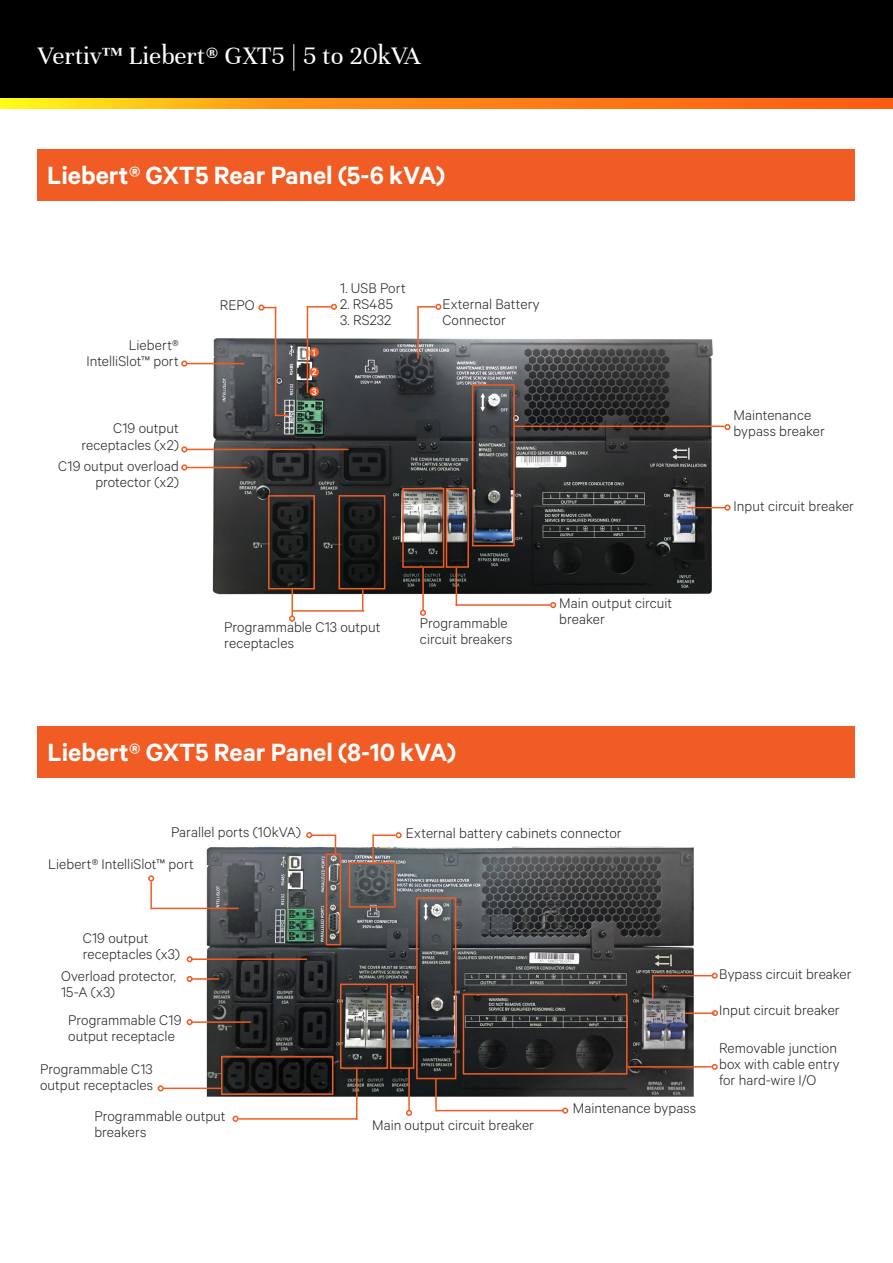
<style>
.page{position:relative;width:893px;height:1263px;background:#fff}
.page>*{position:absolute;margin:0;border:0;box-sizing:border-box;transform-origin:0 0}
.t1{font:27px "Unna";color:#fff}
.Orange_Box_Heading{font:600 24px "Calibre";color:#fff}
.Vertiv_Orange_Main_H{font:300 13.5px/16.2px "Calibre";letter-spacing:.005em;color:#231f20}
.Orange_Box_Heading-2{font:500 9px "Calibre";color:#fff}
</style>
<div class="page">
<div style="left:0;top:0;width:893px;height:108px;background:#000"></div>
<svg style="left:0;top:98px;width:893px;height:11px;background:#ff9014"></svg>
<div style="left:37px;top:149px;width:817px;height:52px;background:#f15b24"></div>
<img style="left:201px;top:311px;width:530px;height:297px">
<hr style="left:291px;top:589px;width:2px;height:27px;background:#f15b24">
<div style="left:339px;top:495px;width:46px;height:94px;border:2px solid #f15b24"></div>
<div style="left:268px;top:495px;width:47px;height:94px;border:2px solid #f15b24"></div>
<div style="left:402px;top:488px;width:42px;height:80px;border:2px solid #f15b24"></div>
<div style="left:446px;top:488px;width:23px;height:80px;border:2px solid #f15b24"></div>
<hr style="left:422px;top:568px;width:2px;height:43px;background:#f15b24">
<hr style="left:456px;top:568px;width:1px;height:38px;background:#f15b24">
<hr style="left:514px;top:425px;width:210px;height:2px;background:#f15b24">
<hr style="left:456px;top:604px;width:94px;height:2px;background:#f15b24">
<hr style="left:687px;top:507px;width:39px;height:1px;background:#f15b24">
<svg style="left:362px;top:589px;width:1px;height:21px"></svg>
<hr style="left:292px;top:610px;width:72px;height:2px;background:#f15b24">
<svg style="left:276px;top:415px;width:12px;height:1px"></svg>
<hr style="left:187px;top:363px;width:57px;height:1px;background:#f15b24">
<hr style="left:307px;top:306px;width:1px;height:87px;background:#f15b24">
<hr style="left:275px;top:307px;width:1px;height:109px;background:#f15b24">
<hr style="left:307px;top:306px;width:24px;height:2px;background:#f15b24">
<hr style="left:417px;top:307px;width:2px;height:52px;background:#f15b24">
<div style="left:258px;top:304px;width:6px;height:7px;border:2px solid #f15b24;border-radius:50%"></div>
<div style="left:181px;top:360px;width:6px;height:7px;border:2px solid #f15b24;border-radius:50%"></div>
<svg style="left:331px;top:304px;width:6px;height:6px"></svg>
<svg style="left:417px;top:304px;width:24px;height:6px"></svg>
<svg style="left:724px;top:505px;width:6px;height:6px"></svg>
<svg style="left:724px;top:424px;width:6px;height:6px"></svg>
<svg style="left:550px;top:602px;width:6px;height:6px"></svg>
<svg style="left:420px;top:610px;width:6px;height:6px"></svg>
<div style="left:289px;top:615px;width:6px;height:7px;border:2px solid #f15b24;border-radius:50%"></div>
<div style="left:37px;top:726px;width:818px;height:52px;background:#f15b24"></div>
<img style="left:181px;top:834px;width:535px;height:281px">
<div style="left:326px;top:853px;width:15px;height:92px;border:2px solid #f15b24"></div>
<div style="left:349px;top:862px;width:47px;height:46px;border:2px solid #f15b24"></div>
<div style="left:221px;top:1056px;width:112px;height:39px;border:2px solid #f15b24"></div>
<div style="left:340px;top:983px;width:48px;height:86px;border:2px solid #f15b24"></div>
<div style="left:390px;top:983px;width:24px;height:86px;border:2px solid #f15b24"></div>
<div style="left:463px;top:993px;width:165px;height:81px;border:2px solid #f15b24"></div>
<div style="left:416px;top:897px;width:40px;height:182px;border:2px solid #f15b24"></div>
<div style="left:472px;top:384px;width:43px;height:162px;border:2px solid #f15b24"></div>
<svg style="left:652px;top:976px;width:1px;height:23px"></svg>
<hr style="left:652px;top:975px;width:60px;height:1px;background:#f15b24">
<hr style="left:628px;top:1066px;width:84px;height:1px;background:#f15b24">
<hr style="left:435px;top:1078px;width:2px;height:33px;background:#f15b24">
<hr style="left:436px;top:1110px;width:127px;height:1px;background:#f15b24">
<hr style="left:408px;top:1067px;width:2px;height:43px;background:#f15b24">
<hr style="left:356px;top:1069px;width:1px;height:51px;background:#f15b24">
<hr style="left:239px;top:1118px;width:118px;height:2px;background:#f15b24">
<hr style="left:163px;top:1087px;width:58px;height:2px;background:#f15b24">
<hr style="left:191px;top:958px;width:116px;height:2px;background:#f15b24">
<hr style="left:187px;top:449px;width:162px;height:1px;background:#f15b24">
<hr style="left:191px;top:978px;width:28px;height:2px;background:#f15b24">
<hr style="left:187px;top:467px;width:60px;height:1px;background:#f15b24">
<hr style="left:191px;top:1021px;width:60px;height:2px;background:#f15b24">
<hr style="left:151px;top:908px;width:88px;height:1px;background:#f15b24">
<hr style="left:150px;top:881px;width:2px;height:28px;background:#f15b24">
<svg style="left:335px;top:836px;width:1px;height:18px"></svg>
<hr style="left:312px;top:834px;width:24px;height:2px;background:#f15b24">
<hr style="left:372px;top:835px;width:2px;height:27px;background:#f15b24">
<hr style="left:372px;top:834px;width:24px;height:2px;background:#f15b24">
<svg style="left:148px;top:875px;width:6px;height:6px"></svg>
<svg style="left:306px;top:832px;width:6px;height:6px"></svg>
<svg style="left:396px;top:832px;width:6px;height:6px"></svg>
<svg style="left:158px;top:1085px;width:6px;height:6px"></svg>
<div style="left:232px;top:1116px;width:7px;height:6px;border:2px solid #f15b24;border-radius:50%"></div>
<svg style="left:187px;top:956px;width:6px;height:6px"></svg>
<svg style="left:181px;top:446px;width:6px;height:6px"></svg>
<svg style="left:187px;top:976px;width:6px;height:6px"></svg>
<div style="left:181px;top:464px;width:6px;height:7px;border:2px solid #f15b24;border-radius:50%"></div>
<svg style="left:187px;top:1019px;width:6px;height:6px"></svg>
<svg style="left:406px;top:1110px;width:6px;height:6px"></svg>
<div style="left:562px;top:1107px;width:6px;height:7px;border:2px solid #f15b24;border-radius:50%"></div>
<svg style="left:712px;top:973px;width:6px;height:6px"></svg>
<svg style="left:712px;top:1064px;width:6px;height:6px"></svg>
<div style="left:309px;top:347px;width:10px;height:10px;background:#f15b24;border-radius:50%"></div>
<div style="left:309px;top:367px;width:10px;height:10px;background:#f15b24;border-radius:50%"></div>
<div style="left:309px;top:387px;width:10px;height:9px;background:#f15b24;border-radius:50%"></div>
<hr style="left:685px;top:1012px;width:30px;height:2px;background:#f15b24">
<svg style="left:712px;top:1010px;width:6px;height:6px"></svg>
<h1 class="t1" style="left:38px;top:40px;width:384px">Vertiv™ Liebert® GXT5 | 5 to 20kVA</h1>
<p class="Orange_Box_Heading" style="left:47px;top:159px;width:400px">Liebert® GXT5 Rear Panel (5-6 kVA)</p>
<p class="Vertiv_Orange_Main_H" style="left:87px;top:336px;width:94px;text-align:right">Liebert®<br>IntelliSlot™ port</p>
<p class="Vertiv_Orange_Main_H" style="left:81px;top:420px;width:99px;text-align:right">C19 output receptacles (x2)</p>
<p class="Vertiv_Orange_Main_H" style="left:58px;top:457px;width:122px;text-align:right">C19 output overload protector (x2)</p>
<p class="Vertiv_Orange_Main_H" style="left:220px;top:297px;width:36px">REPO</p>
<p class="Orange_Box_Heading-2" style="left:312px;top:346px;width:5px">1</p>
<p class="Orange_Box_Heading-2" style="left:312px;top:366px;width:6px">2</p>
<p class="Orange_Box_Heading-2" style="left:312px;top:385px;width:6px">3</p>
<p class="Vertiv_Orange_Main_H" style="left:340px;top:279px;width:67px">1. USB Port</p>
<p class="Vertiv_Orange_Main_H" style="left:340px;top:295px;width:54px">2. RS485</p>
<p class="Vertiv_Orange_Main_H" style="left:340px;top:312px;width:53px">3. RS232</p>
<p class="Vertiv_Orange_Main_H" style="left:442px;top:295px;width:99px">External Battery<br>Connector</p>
<p class="Vertiv_Orange_Main_H" style="left:224px;top:618px;width:158px">Programmable C13 output receptacles</p>
<p class="Vertiv_Orange_Main_H" style="left:420px;top:614px;width:94px">Programmable circuit breakers</p>
<p class="Vertiv_Orange_Main_H" style="left:559px;top:594px;width:115px">Main output circuit breaker</p>
<p class="Vertiv_Orange_Main_H" style="left:734px;top:406px;width:93px">Maintenance bypass breaker</p>
<p class="Vertiv_Orange_Main_H" style="left:734px;top:497px;width:122px">Input circuit breaker</p>
<p class="Orange_Box_Heading" style="left:47px;top:736px;width:410px">Liebert® GXT5 Rear Panel (8-10 kVA)</p>
<p class="Vertiv_Orange_Main_H" style="left:171px;top:823px;width:132px">Parallel ports (10kVA)</p>
<p class="Vertiv_Orange_Main_H" style="left:406px;top:824px;width:217px">External battery cabinets connector</p>
<p class="Vertiv_Orange_Main_H" style="left:48px;top:855px;width:147px">Liebert® IntelliSlot™ port</p>
<p class="Vertiv_Orange_Main_H" style="left:83px;top:929px;width:99px">C19 output receptacles (x3)</p>
<p class="Vertiv_Orange_Main_H" style="left:61px;top:967px;width:116px">Overload protector,<br>15-A (x3)</p>
<p class="Vertiv_Orange_Main_H" style="left:68px;top:1011px;width:115px">Programmable C19 output receptacle</p>
<p class="Vertiv_Orange_Main_H" style="left:40px;top:1060px;width:115px">Programmable C13 output receptacles</p>
<p class="Vertiv_Orange_Main_H" style="left:94px;top:1107px;width:133px">Programmable output breakers</p>
<p class="Vertiv_Orange_Main_H" style="left:372px;top:1116px;width:163px">Main output circuit breaker</p>
<p class="Vertiv_Orange_Main_H" style="left:573px;top:1099px;width:125px">Maintenance bypass</p>
<p class="Vertiv_Orange_Main_H" style="left:719px;top:965px;width:134px">Bypass circuit breaker</p>
<p class="Vertiv_Orange_Main_H" style="left:719px;top:1001px;width:122px">Input circuit breaker</p>
<p class="Vertiv_Orange_Main_H" style="left:719px;top:1039px;width:122px">Removable junction box with cable entry for hard-wire I/O</p>
</div>
